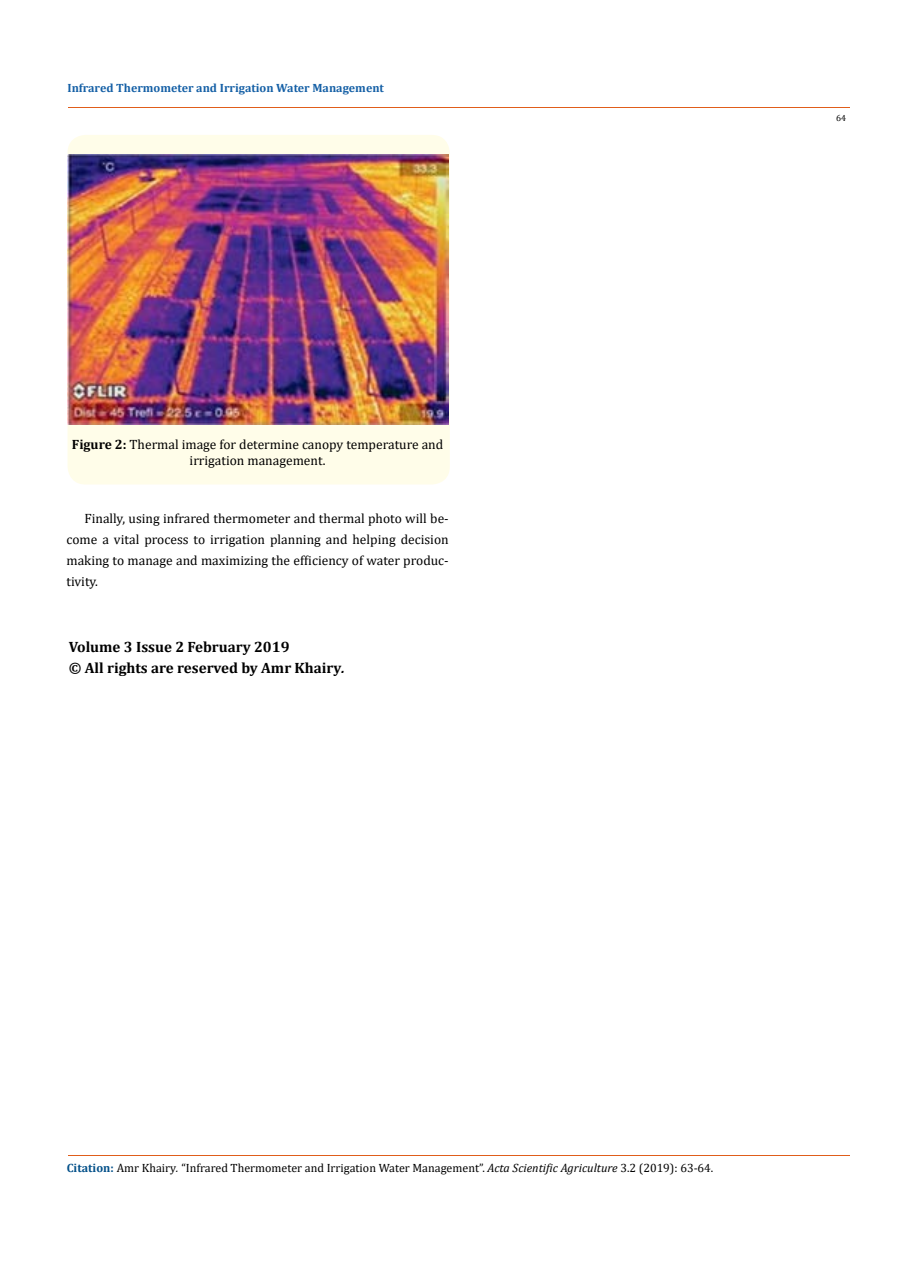
<style>
.page{position:relative;width:917px;height:1262px;background:#fff}
.page>*{position:absolute;margin:0;border:0;box-sizing:border-box;transform-origin:0 0}
.t1{font:700 15px/21px "Cambria";color:#000}
.t2{font:13.5px/21px "Cambria";color:#000;text-align:center}
.t3{font:12px "Cambria";color:#000}
.t4{font:700 12px "Cambria";color:#1560a6}
.t5{font:9px "Cambria";color:#000}
.s1{font-weight:700}
.s2{font-style:italic}
.s3{font-weight:700;color:#035089}
</style>
<div class="page">
<div style="left:68px;top:135px;width:382px;height:349px;background:#fffde9;border-radius:18px"></div>
<img style="left:68px;top:154px;width:380px;height:270px">
<hr style="left:68px;top:108px;width:781px;height:1px;background:#e05d1a">
<hr style="left:68px;top:1155px;width:781px;height:1px;background:#e05d1a">
<p class="t4" style="left:68px;top:79px;width:318px">Infrared Thermometer and Irrigation Water Management</p>
<p class="t2" style="left:72px;top:436px;width:373px;line-height:16.2px"><span class="s1">Figure 2:</span> Thermal image for determine canopy temperature and irrigation management.</p>
<p class="t2" style="left:66px;top:508px;width:384px;text-align:justify;text-indent:18px">Finally, using infrared thermometer and thermal photo will be&shy;come a vital process to irrigation planning and helping decision making to manage and maximizing the efficiency of water produc&shy;tivity.</p>
<p class="t1" style="left:69px;top:635px;width:277px">Volume 3 Issue 2 February 2019<br>© All rights are reserved by Amr Khairy<span class="s2">.</span></p>
<p class="t5" style="left:836px;top:113px;width:11px">64</p>
<p class="t3" style="left:67px;top:1160px;width:648px"><span class="s3">Citation:</span> Amr Khairy<span class="s2">.</span> “Infrared Thermometer and Irrigation Water Management”. <span class="s2">Acta Scientific Agriculture</span> 3.2 (2019): 63-64.</p>
</div>
